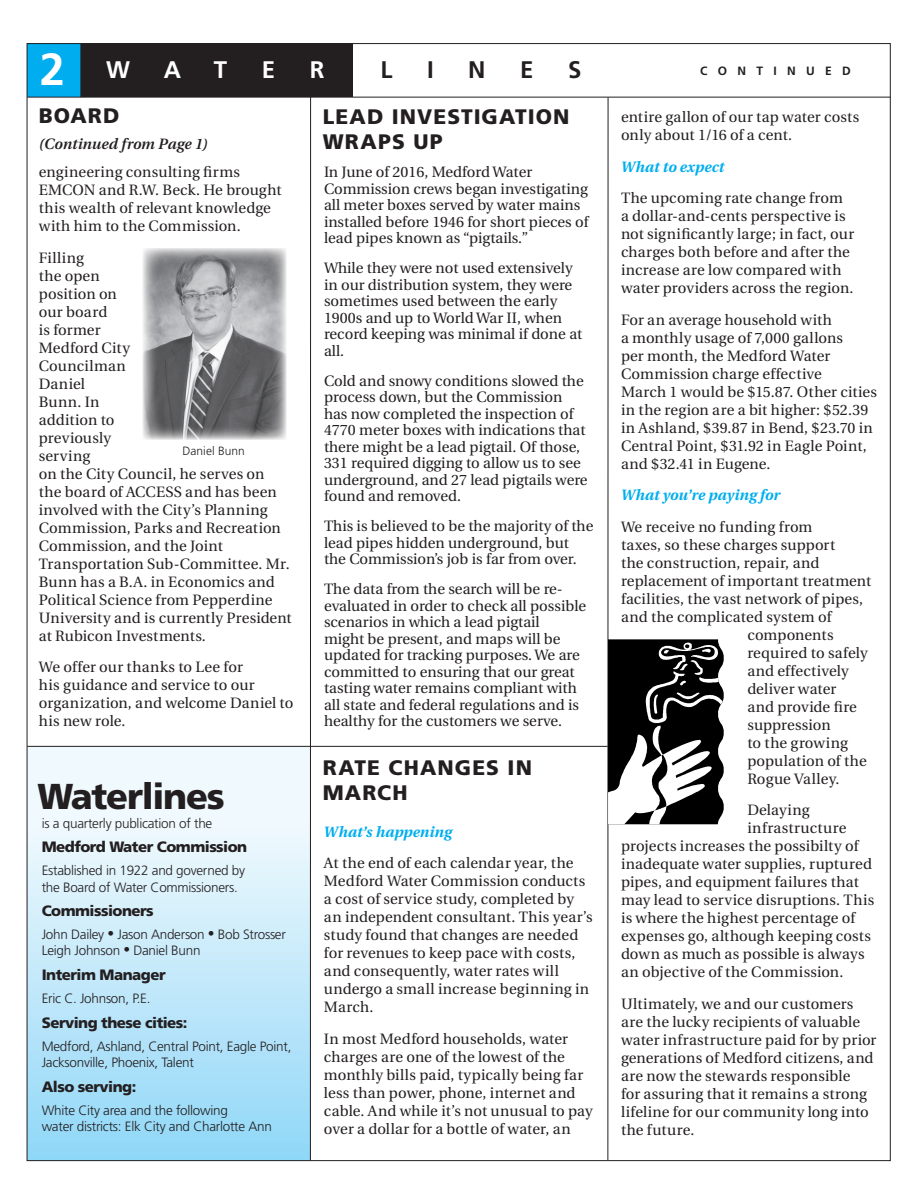
<style>
.page{position:relative;width:918px;height:1188px;background:#fff}
.page>*{position:absolute;margin:0;border:0;box-sizing:border-box;transform-origin:0 0}
.t1{font:700 45px "Frutiger";color:#fff}
.t2{font:900 36px "Frutiger";letter-spacing:-.035em;color:#231f20}
.t3{font:700 24px "Frutiger";color:#231f20}
.t4{font:700 24px "Frutiger";color:#fff}
._2__Feature_Headline{font:900 21px/25.2px "Frutiger";letter-spacing:.05em;color:#231f20}
.Continued{font:15px/18px "Utopia";letter-spacing:.01em;color:#231f20}
._4__Hints{font:15px/16.5px "Utopia";color:#231f20}
.t5{font:900 15px "Frutiger";letter-spacing:-.035em;color:#231f20}
.Continued-2{font:italic 700 15px "Utopia";letter-spacing:.01em;color:#00aeef}
._1__Body_Text{font:italic 600 15px "Utopia";color:#231f20}
.Continued-3{font:15px "Utopia";letter-spacing:.03em;color:#231f20}
.t6{font:300 13.5px/16.2px "Frutiger";letter-spacing:-.02em;color:#231f20}
._1__Body_Text-2{font:300 12px "Frutiger";letter-spacing:.005em;color:#231f20}
.t7{font:700 12px "Frutiger";letter-spacing:.86em;color:#231f20}
.s1{font-size:24px}
</style>
<div class="page">
<div style="left:27px;top:746px;width:283px;height:415px;background:linear-gradient(to bottom,#fffefe,#93d8f7)"></div>
<div style="left:81px;top:43px;width:272px;height:54px;background:#231f20"></div>
<div style="left:27px;top:44px;width:54px;height:53px;background:#00aeef"></div>
<hr style="left:27px;top:97px;width:864px;height:1px;background:#231f20">
<hr style="left:27px;top:746px;width:283px;height:1px;background:#231f20">
<hr style="left:310px;top:97px;width:1px;height:1064px;background:#231f20">
<hr style="left:608px;top:98px;width:1px;height:1062px;background:#231f20">
<hr style="left:310px;top:746px;width:298px;height:1px;background:#231f20">
<svg style="left:608px;top:639px;width:116px;height:185px"></svg>
<img style="left:142px;top:248px;width:144px;height:192px">
<h1 class="t1" style="left:40px;top:42px;width:92px">2 <span class="s1">W</span></h1>
<h3 class="t4" style="left:164px;top:56px;width:19px">A</h3>
<h3 class="t4" style="left:214px;top:56px;width:15px">T</h3>
<h3 class="t4" style="left:262px;top:56px;width:15px">E</h3>
<h3 class="t4" style="left:310px;top:56px;width:16px">R</h3>
<h3 class="t3" style="left:381px;top:56px;width:13px">L</h3>
<h3 class="t3" style="left:427px;top:56px;width:8px">I</h3>
<h3 class="t3" style="left:468px;top:56px;width:19px">N</h3>
<h3 class="t3" style="left:520px;top:56px;width:15px">E</h3>
<h3 class="t3" style="left:568px;top:56px;width:15px">S</h3>
<p class="t7" style="left:700px;top:64px;width:152px">CONTINUED</p>
<p class="_2__Feature_Headline" style="left:39px;top:103px;width:82px">BOARD</p>
<p class="_1__Body_Text" style="left:39px;top:135px;width:170px">(Continued from Page 1)</p>
<p class="Continued" style="left:39px;top:163px;width:244px">engineering consulting firms<br>EMCON and R.W. Beck. He brought this wealth of relevant knowledge with him to the Commission.</p>
<p class="Continued" style="left:39px;top:249px;width:254px">Filling<br>the open<br>position on<br>our board<br>is former<br>Medford City<br>Councilman<br>Daniel<br>Bunn. In<br>addition to<br>previously<br>serving<br>on the City Council, he serves on<br>the board of ACCESS and has been involved with the City’s Planning<br>Commission, Parks and Recreation<br>Commission, and the Joint<br>Transportation Sub-Committee. Mr.<br>Bunn has a B.A. in Economics and<br>Political Science from Pepperdine<br>University and is currently President at Rubicon Investments.</p>
<p class="Continued" style="left:39px;top:658px;width:256px">We offer our thanks to Lee for<br>his guidance and service to our organization, and welcome Daniel to his new role.</p>
<p class="_1__Body_Text-2" style="left:183px;top:444px;width:64px">Daniel Bunn</p>
<h2 class="t2" style="left:37px;top:775px;width:189px">Waterlines</h2>
<p class="t6" style="left:42px;top:815px;width:172px">is a quarterly publication of the</p>
<p class="t5" style="left:42px;top:838px;width:207px">Medford Water Commission</p>
<p class="t6" style="left:42px;top:863px;width:205px">Established in 1922 and governed by the Board of Water Commissioners.</p>
<p class="t5" style="left:42px;top:902px;width:114px">Commissioners</p>
<p class="t6" style="left:42px;top:927px;width:246px">John Dailey • Jason Anderson • Bob Strosser<br>Leigh Johnson • Daniel Bunn</p>
<p class="t5" style="left:42px;top:966px;width:125px">Interim Manager</p>
<p class="t6" style="left:42px;top:991px;width:110px">Eric C. Johnson, P.E.</p>
<p class="t5" style="left:42px;top:1014px;width:147px">Serving these cities:</p>
<p class="t6" style="left:42px;top:1038px;width:251px">Medford, Ashland, Central Point, Eagle Point,<br>Jacksonville, Phoenix, Talent</p>
<p class="t5" style="left:42px;top:1077px;width:96px">Also serving:</p>
<p class="t6" style="left:42px;top:1102px;width:232px">White City area and the following<br>water districts: Elk City and Charlotte Ann</p>
<p class="_2__Feature_Headline" style="left:323px;top:104px;width:248px">LEAD INVESTIGATION</p>
<p class="_2__Feature_Headline" style="left:323px;top:129px;width:121px">WRAPS UP</p>
<p class="_4__Hints" style="left:324px;top:164px;width:266px">In June of 2016, Medford Water Commission crews began investigating all meter boxes served by water mains installed before 1946 for short pieces of lead pipes known as “pigtails.”</p>
<p class="_4__Hints" style="left:324px;top:260px;width:260px">While they were not used extensively in our distribution system, they were sometimes used between the early<br>1900s and up to World War II, when record keeping was minimal if done at all.</p>
<p class="_4__Hints" style="left:324px;top:372px;width:265px">Cold and snowy conditions slowed the process down, but the Commission has now completed the inspection of 4770 meter boxes with indications that there might be a lead pigtail. Of those, 331 required digging to allow us to see underground, and 27 lead pigtails were found and removed.</p>
<p class="_4__Hints" style="left:324px;top:518px;width:271px">This is believed to be the majority of the lead pipes hidden underground, but the Commission’s job is far from over.</p>
<p class="_4__Hints" style="left:324px;top:581px;width:264px">The data from the search will be re&shy;evaluated in order to check all possible scenarios in which a lead pigtail<br>might be present, and maps will be updated for tracking purposes. We are committed to ensuring that our great tasting water remains compliant with all state and federal regulations and is healthy for the customers we serve.</p>
<p class="_2__Feature_Headline" style="left:323px;top:755px;width:211px">RATE CHANGES IN<br>MARCH</p>
<p class="Continued-2" style="left:324px;top:823px;width:129px">What’s happening</p>
<p class="Continued" style="left:324px;top:855px;width:270px">At the end of each calendar year, the Medford Water Commission conducts a cost of service study, completed by an independent consultant. This year’s study found that changes are needed for revenues to keep pace with costs, and consequently, water rates will undergo a small increase beginning in March.</p>
<p class="Continued" style="left:324px;top:1030px;width:270px">In most Medford households, water charges are one of the lowest of the monthly bills paid, typically being far less than power, phone, internet and cable. And while it’s not unusual to pay over a dollar for a bottle of water, an</p>
<p class="Continued" style="left:621px;top:109px;width:240px">entire gallon of our tap water costs only about 1/16 of a cent.</p>
<p class="Continued-2" style="left:621px;top:158px;width:105px">What to expect</p>
<p class="Continued" style="left:621px;top:190px;width:235px">The upcoming rate change from a dollar-and-cents perspective is not significantly large; in fact, our charges both before and after the increase are low compared with water providers across the region.</p>
<p class="Continued" style="left:621px;top:311px;width:258px">For an average household with<br>a monthly usage of 7,000 gallons<br>per month, the Medford Water<br>Commission charge effective<br>March 1 would be $15.87. Other cities in the region are a bit higher: $52.39 in Ashland, $39.87 in Bend, $23.70 in<br>Central Point, $31.92 in Eagle Point, and $32.41 in Eugene.</p>
<p class="Continued-2" style="left:621px;top:487px;width:161px">What you’re paying for</p>
<p class="Continued" style="left:621px;top:518px;width:193px">We receive no funding from</p>
<p class="Continued" style="left:621px;top:536px;width:216px">taxes, so these charges support</p>
<p class="Continued" style="left:621px;top:554px;width:200px">the construction, repair, and</p>
<p class="Continued" style="left:621px;top:572px;width:252px">replacement of important treatment</p>
<p class="Continued" style="left:621px;top:590px;width:244px">facilities, the vast network of pipes,</p>
<p class="Continued" style="left:621px;top:608px;width:212px">and the complicated system of</p>
<p class="Continued" style="left:747px;top:626px;width:88px">components</p>
<p class="Continued" style="left:747px;top:644px;width:122px">required to safely</p>
<p class="Continued" style="left:747px;top:662px;width:103px">and effectively</p>
<p class="Continued" style="left:747px;top:680px;width:91px">deliver water</p>
<p class="Continued" style="left:747px;top:698px;width:111px">and provide fire</p>
<p class="Continued" style="left:747px;top:716px;width:85px">suppression</p>
<p class="Continued" style="left:747px;top:734px;width:102px">to the growing</p>
<p class="Continued" style="left:747px;top:752px;width:121px">population of the</p>
<p class="Continued" style="left:747px;top:770px;width:94px">Rogue Valley.</p>
<p class="Continued" style="left:747px;top:802px;width:64px">Delaying</p>
<p class="Continued-3" style="left:747px;top:820px;width:101px">infrastructure</p>
<p class="Continued" style="left:621px;top:838px;width:239px">projects increases the possibilty of</p>
<p class="Continued" style="left:621px;top:856px;width:252px">inadequate water supplies, ruptured</p>
<p class="Continued" style="left:621px;top:874px;width:239px">pipes, and equipment failures that</p>
<p class="Continued" style="left:621px;top:892px;width:255px">may lead to service disruptions. This</p>
<p class="Continued" style="left:621px;top:910px;width:236px">is where the highest percentage of</p>
<p class="Continued" style="left:621px;top:928px;width:252px">expenses go, although keeping costs</p>
<p class="Continued" style="left:621px;top:946px;width:245px">down as much as possible is always</p>
<p class="Continued" style="left:621px;top:964px;width:224px">an objective of the Commission.</p>
<p class="Continued" style="left:621px;top:995px;width:257px">Ultimately, we and our customers are the lucky recipients of valuable water infrastructure paid for by prior generations of Medford citizens, and are now the stewards responsible<br>for assuring that it remains a strong lifeline for our community long into the future.</p>
</div>
